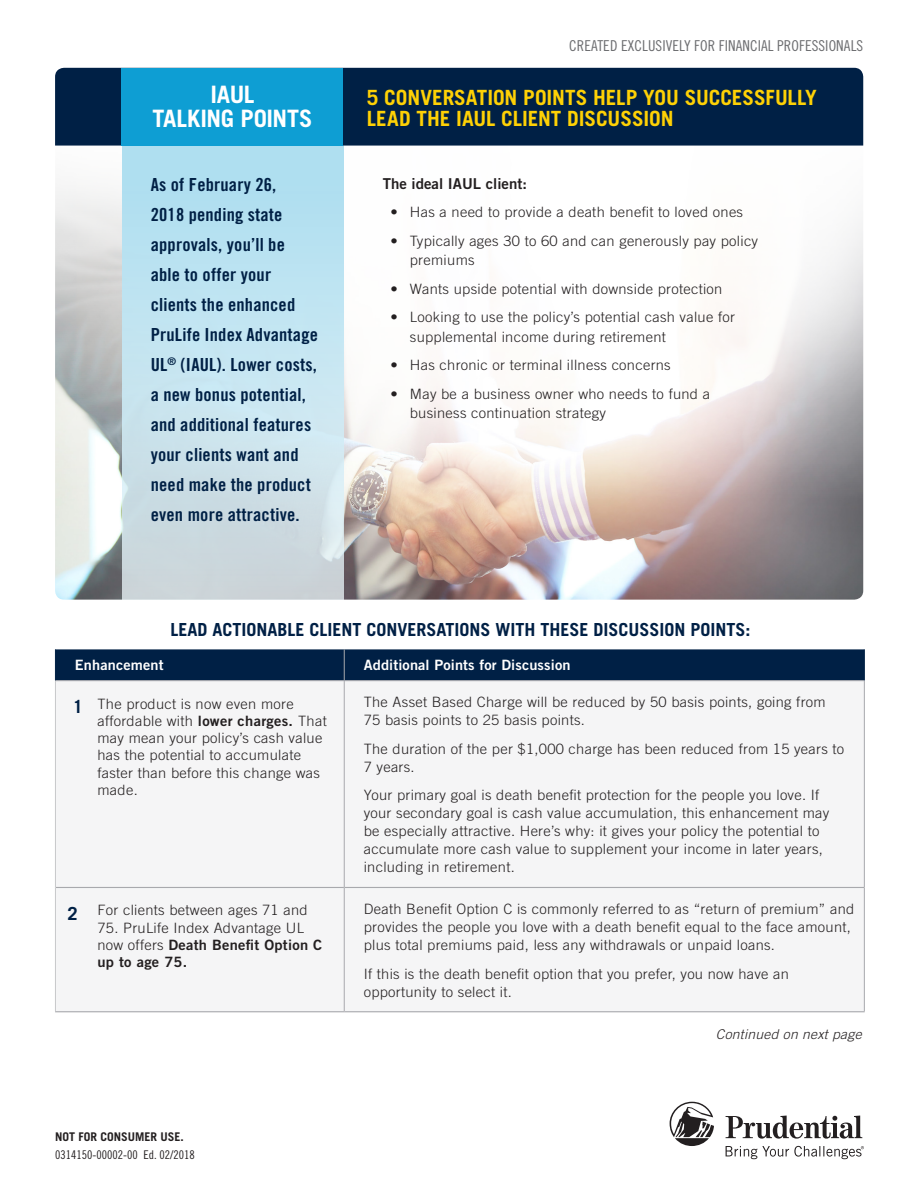
<style>
.page{position:relative;width:918px;height:1188px;background:#fff}
.page>*{position:absolute;margin:0;border:0;box-sizing:border-box;transform-origin:0 0}
.t1{font:700 24px/24px "Trade Gothic LT Std";letter-spacing:-.01em;color:#fff;text-align:center}
.t2{font:700 21px/21px "Trade Gothic LT Std";letter-spacing:-.005em;color:#fed105}
.body{font:18px/30px "Trade Gothic LT Std Bd Cn 20";letter-spacing:.01em;color:#002045}
.SUBHEAD{font:700 18px "Trade Gothic LT Std";color:#002045}
.t3{font:15px "Trade Gothic LT Std Cn 18";letter-spacing:.005em;color:#6c6d70}
.SUBHEAD-2{font:15px "Trade Gothic LT Std Bd 2";color:#231f20}
.body_-_table{font:300 14.25px/18px "Trade Gothic LT Std";letter-spacing:.02em;color:#231f20}
.NUMBER{font:300 14.25px/17.2px "Trade Gothic LT Std";letter-spacing:.02em;color:#231f20}
.HEAD_2{font:14.25px "Trade Gothic LT Std Bd 2";letter-spacing:.01em;color:#fff}
.body_-_table-2{font:italic 300 13.5px "Trade Gothic LT Std";letter-spacing:.02em;color:#231f20}
.t4{font:12px "Trade Gothic LT Std Cn 18";color:#231f20}
.t5{font:700 12px "Trade Gothic LT Std";color:#231f20}
.s1{font-weight:700;font-size:18px;color:#002045}
.s2{font-family:"Trade Gothic LT Std Bd 2";font-weight:400}
</style>
<div class="page">
<img style="left:55px;top:187px;width:808px;height:413px">
<svg style="left:670px;top:1102px;width:194px;height:57px"></svg>
<div style="left:122px;top:142px;width:222px;height:458px;background:linear-gradient(to bottom,#b1e5f7,#d4dce0)"></div>
<div style="left:55px;top:68px;width:808px;height:78px;background:#002045"></div>
<div style="left:122px;top:68px;width:222px;height:78px;background:#0e9ed3"></div>
<div style="left:56px;top:649px;width:808px;height:31px;background:#002045"></div>
<div style="left:56px;top:681px;width:808px;height:330px;background:#f5f5f6"></div>
<hr style="left:55px;top:680px;width:289px;height:1px;background:#a8a9ad">
<hr style="left:344px;top:680px;width:521px;height:1px;background:#a8a9ad">
<hr style="left:55px;top:649px;width:1px;height:31px;background:#002045">
<hr style="left:56px;top:887px;width:288px;height:1px;background:#a8a9ad">
<hr style="left:345px;top:887px;width:519px;height:1px;background:#a8a9ad">
<hr style="left:55px;top:1011px;width:289px;height:1px;background:#a8a9ad">
<hr style="left:344px;top:1011px;width:521px;height:1px;background:#a8a9ad">
<hr style="left:344px;top:649px;width:1px;height:31px;background:#a8a9ad">
<hr style="left:55px;top:681px;width:1px;height:206px;background:#c7c8ca">
<hr style="left:55px;top:887px;width:1px;height:124px;background:#c7c8ca">
<hr style="left:344px;top:681px;width:1px;height:206px;background:#a8a9ad">
<hr style="left:864px;top:681px;width:1px;height:206px;background:#a8a9ad">
<hr style="left:344px;top:887px;width:1px;height:124px;background:#a8a9ad">
<hr style="left:864px;top:887px;width:1px;height:124px;background:#a8a9ad">
<hr style="left:864px;top:649px;width:1px;height:31px;background:#002045">
<p class="t3" style="left:569px;top:37px;width:296px">CREATED EXCLUSIVELY FOR FINANCIAL PROFESSIONALS</p>
<p class="t1" style="left:152px;top:82px;width:162px">IAUL<br>TALKING POINTS</p>
<p class="t2" style="left:367px;top:87px;width:451px">5 CONVERSATION POINTS HELP YOU SUCCESSFULLY<br>LEAD THE IAUL CLIENT DISCUSSION</p>
<p class="body" style="left:151px;top:170px;width:169px">As of February 26,<br>2018 pending state approvals, you’ll be able to offer your clients the enhanced<br>PruLife Index Advantage<br>UL<sup>®</sup> (IAUL). Lower costs, a new bonus potential, and additional features your clients want and need make the product even more attractive.</p>
<p class="SUBHEAD-2" style="left:383px;top:174px;width:146px">The ideal IAUL client:</p>
<p class="body_-_table" style="left:390px;top:203px;width:354px">• Has a need to provide a death benefit to loved ones</p>
<p class="body_-_table" style="left:410px;top:231px;width:350px;line-height:19.5px;text-indent:-20px">• Typically ages 30 to 60 and can generously pay policy premiums</p>
<p class="body_-_table" style="left:390px;top:280px;width:334px">• Wants upside potential with downside protection</p>
<p class="body_-_table" style="left:410px;top:307px;width:327px;line-height:19.5px;text-indent:-20px">• Looking to use the policy’s potential cash value for supplemental income during retirement</p>
<p class="body_-_table" style="left:390px;top:356px;width:282px">• Has chronic or terminal illness concerns</p>
<p class="body_-_table" style="left:410px;top:384px;width:302px;line-height:19.5px;text-indent:-20px">• May be a business owner who needs to fund a business continuation strategy</p>
<p class="SUBHEAD" style="left:170px;top:619px;width:582px">LEAD ACTIONABLE CLIENT CONVERSATIONS WITH THESE DISCUSSION POINTS:</p>
<p class="HEAD_2" style="left:75px;top:656px;width:90px">Enhancement</p>
<p class="HEAD_2" style="left:364px;top:656px;width:208px">Additional Points for Discussion</p>
<p class="NUMBER" style="left:97px;top:695px;width:231px;text-indent:-24px"><span class="s1">1</span> The product is now even more affordable with <span class="s2">lower charges.</span> That may mean your policy’s cash value has the potential to accumulate faster than before this change was made.</p>
<p class="body_-_table" style="left:364px;top:693px;width:463px">The Asset Based Charge will be reduced by 50 basis points, going from<br>75 basis points to 25 basis points.</p>
<p class="body_-_table" style="left:364px;top:740px;width:482px">The duration of the per $1,000 charge has been reduced from 15 years to<br>7 years.</p>
<p class="body_-_table" style="left:364px;top:786px;width:467px">Your primary goal is death benefit protection for the people you love. If your secondary goal is cash value accumulation, this enhancement may be especially attractive. Here’s why: it gives your policy the potential to accumulate more cash value to supplement your income in later years, including in retirement.</p>
<p class="NUMBER" style="left:67px;top:902px;width:242px"><span class="s1">2</span> For clients between ages 71 and</p>
<p class="NUMBER" style="left:97px;top:919px;width:226px">75. PruLife Index Advantage UL now offers <span class="s2">Death Benefit Option C up to age 75.</span></p>
<p class="t5" style="left:55px;top:1130px;width:130px">NOT FOR CONSUMER USE.</p>
<p class="t4" style="left:55px;top:1148px;width:141px">0314150-00002-00 Ed. 02/2018</p>
<p class="body_-_table" style="left:364px;top:900px;width:492px">Death Benefit Option C is commonly referred to as “return of premium” and provides the people you love with a death benefit equal to the face amount, plus total premiums paid, less any withdrawals or unpaid loans.</p>
<p class="body_-_table" style="left:364px;top:965px;width:427px">If this is the death benefit option that you prefer, you now have an opportunity to select it.</p>
<p class="body_-_table-2" style="left:716px;top:1026px;width:147px">Continued on next page</p>
</div>
